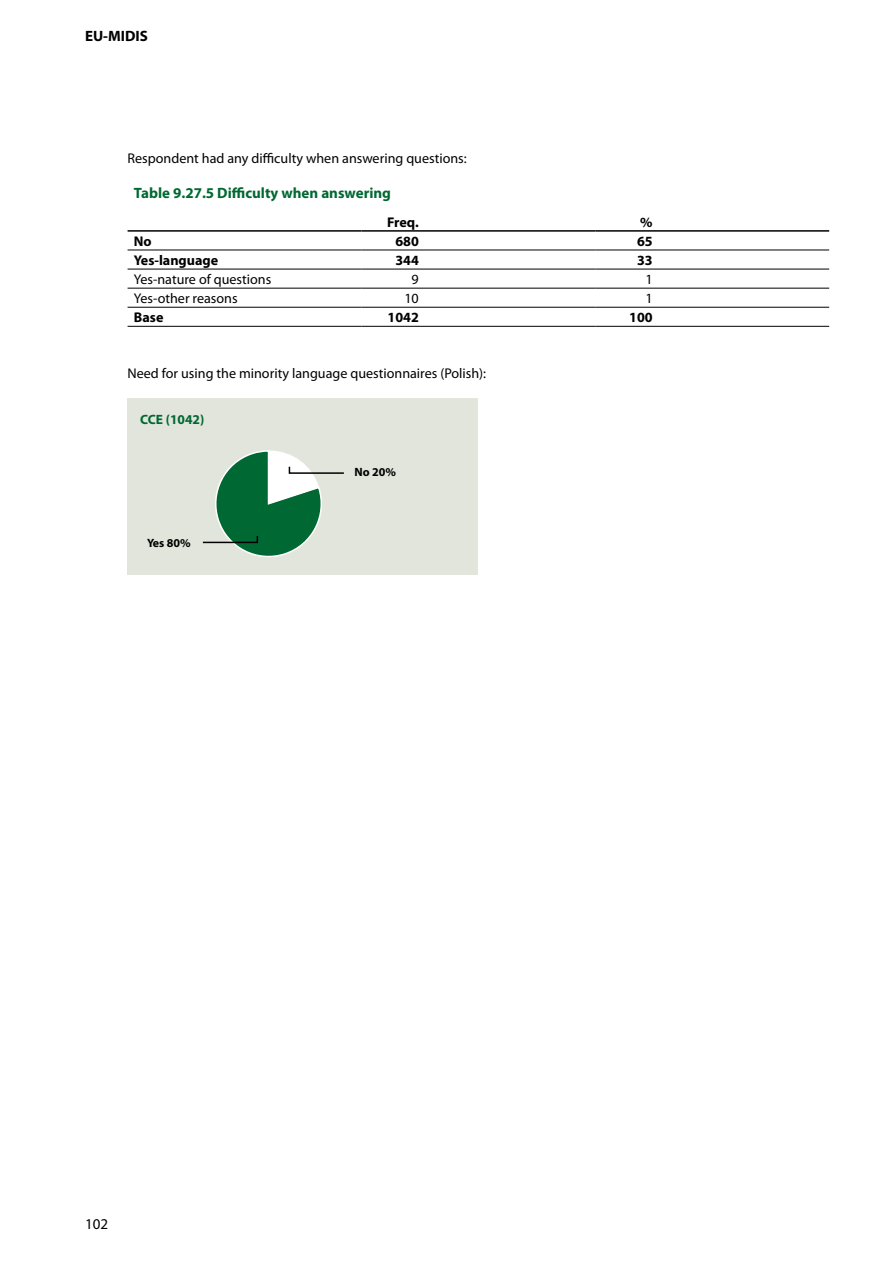
<style>
.page{position:relative;width:893px;height:1263px;background:#fff}
.page>*{position:absolute;margin:0;border:0;box-sizing:border-box;transform-origin:0 0}
.t1{font:700 15px "Myriad Pro";color:#006832}
.t2{font:700 15px "Myriad Pro";color:#000}
.t3{font:15px "Myriad Pro";color:#000}
.t4{font:14.1px "Myriad Pro";color:#000}
.t5{font:700 14.1px "Myriad Pro";color:#000}
.t6{font:700 13.5px "Myriad Pro";color:#006832}
.t7{font:700 12px "Myriad Pro";color:#000}
</style>
<div class="page">
<hr style="left:128px;top:230px;width:233px;height:2px;background:#000">
<hr style="left:361px;top:230px;width:234px;height:2px;background:#000">
<hr style="left:595px;top:230px;width:234px;height:2px;background:#000">
<hr style="left:128px;top:250px;width:233px;height:1px;background:#000">
<hr style="left:361px;top:250px;width:234px;height:1px;background:#000">
<hr style="left:595px;top:250px;width:234px;height:1px;background:#000">
<hr style="left:128px;top:269px;width:233px;height:1px;background:#000">
<hr style="left:361px;top:269px;width:234px;height:1px;background:#000">
<hr style="left:595px;top:269px;width:234px;height:1px;background:#000">
<hr style="left:128px;top:288px;width:233px;height:1px;background:#000">
<hr style="left:361px;top:288px;width:234px;height:1px;background:#000">
<hr style="left:595px;top:288px;width:234px;height:1px;background:#000">
<hr style="left:128px;top:307px;width:233px;height:1px;background:#000">
<hr style="left:361px;top:307px;width:234px;height:1px;background:#000">
<hr style="left:595px;top:307px;width:234px;height:1px;background:#000">
<hr style="left:128px;top:326px;width:233px;height:1px;background:#000">
<hr style="left:361px;top:326px;width:234px;height:1px;background:#000">
<hr style="left:595px;top:326px;width:234px;height:1px;background:#000">
<div style="left:128px;top:398px;width:350px;height:176px;background:#e1e5db"></div>
<svg style="left:202px;top:450px;width:142px;height:107px"></svg>
<p class="t2" style="left:85px;top:26px;width:64px">EU-MIDIS</p>
<p class="t4" style="left:128px;top:150px;width:341px">Respondent had any difficulty when answering questions:</p>
<p class="t1" style="left:134px;top:183px;width:259px">Table 9.27.5 Difficulty when answering</p>
<p class="t5" style="left:387px;top:213px;width:33px">Freq.</p>
<p class="t5" style="left:640px;top:213px;width:14px">%</p>
<p class="t5" style="left:134px;top:232px;width:19px">No</p>
<p class="t5" style="left:395px;top:232px;width:25px">680</p>
<p class="t5" style="left:637px;top:232px;width:17px">65</p>
<p class="t5" style="left:134px;top:251px;width:86px">Yes-language</p>
<p class="t5" style="left:395px;top:251px;width:25px">344</p>
<p class="t5" style="left:637px;top:251px;width:17px">33</p>
<p class="t4" style="left:134px;top:270px;width:139px">Yes-nature of questions</p>
<p class="t4" style="left:412px;top:270px;width:9px">9</p>
<p class="t4" style="left:645px;top:270px;width:5px">1</p>
<p class="t4" style="left:134px;top:290px;width:105px">Yes-other reasons</p>
<p class="t4" style="left:404px;top:290px;width:16px">1 0</p>
<p class="t4" style="left:645px;top:290px;width:5px">1</p>
<p class="t5" style="left:134px;top:308px;width:31px">Base</p>
<p class="t5" style="left:388px;top:308px;width:33px">1042</p>
<p class="t5" style="left:629px;top:308px;width:25px">100</p>
<p class="t4" style="left:128px;top:365px;width:360px">Need for using the minority language questionnaires (Polish):</p>
<p class="t6" style="left:140px;top:411px;width:66px">CCE (1042)</p>
<p class="t7" style="left:147px;top:535px;width:45px">Yes 80%</p>
<p class="t7" style="left:355px;top:464px;width:43px">No 20%</p>
<p class="t3" style="left:85px;top:1214px;width:25px">102</p>
</div>
